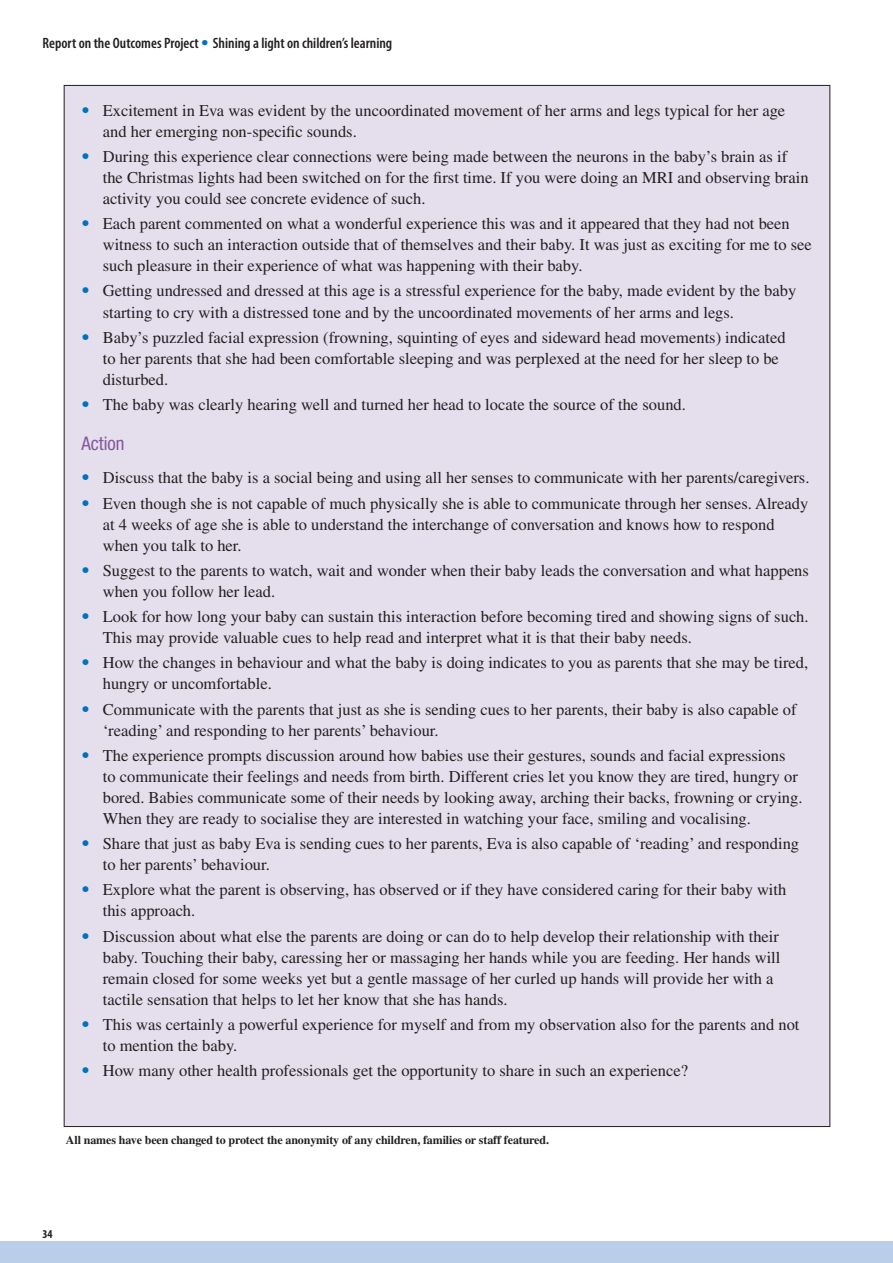
<style>
.page{position:relative;width:893px;height:1263px;background:#fff}
.page>*{position:absolute;margin:0;border:0;box-sizing:border-box;transform-origin:0 0}
.Head_3{font:condensed 18.75px "Helvetica Neue";color:#8558a0}
.Bullets{font:16.5px/21px "Times";color:#231f20}
.t1{font:600 condensed 15px "Myriad Pro";color:#231f20}
.First_Para{font:700 12px "Times";letter-spacing:-.01em;color:#231f20}
.t2{font:700 condensed 12px "Myriad Pro";color:#231f20}
.s1{font-family:"Helvetica Neue";font-weight:700;font-stretch:normal;color:#0072bc}
.s2{font-family:"Helvetica Neue";font-weight:700;font-stretch:condensed;color:#0072bc}
</style>
<div class="page">
<div style="left:0;top:1242px;width:893px;height:21px;background:#bacde9"></div>
<div style="left:64px;top:85px;width:766px;height:1041px;background:#e5deed"></div>
<p class="t1" style="left:43px;top:34px;width:351px">Report on the Outcomes Project <span class="s1">•</span> Shining a light on children’s learning</p>
<p class="Bullets" style="left:103px;top:100px;width:684px;text-indent:-21px"><span class="s2">•</span> Excitement in Eva was evident by the uncoordinated movement of her arms and legs typical for her age and her emerging non-specific sounds.</p>
<p class="Bullets" style="left:103px;top:146px;width:707px;text-indent:-21px"><span class="s2">•</span> During this experience clear connections were being made between the neurons in the baby’s brain as if the Christmas lights had been switched on for the first time. If you were doing an MRI and observing brain activity you could see concrete evidence of such.</p>
<p class="Bullets" style="left:103px;top:213px;width:711px;text-indent:-21px"><span class="s2">•</span> Each parent commented on what a wonderful experience this was and it appeared that they had not been witness to such an interaction outside that of themselves and their baby. It was just as exciting for me to see such pleasure in their experience of what was happening with their baby.</p>
<p class="Bullets" style="left:103px;top:280px;width:695px;text-indent:-21px"><span class="s2">•</span> Getting undressed and dressed at this age is a stressful experience for the baby, made evident by the baby starting to cry with a distressed tone and by the uncoordinated movements of her arms and legs.</p>
<p class="Bullets" style="left:103px;top:327px;width:684px;text-indent:-21px"><span class="s2">•</span> Baby’s puzzled facial expression (frowning, squinting of eyes and sideward head movements) indicated to her parents that she had been comfortable sleeping and was perplexed at the need for her sleep to be disturbed.</p>
<p class="Bullets" style="left:82px;top:394px;width:606px"><span class="s2">•</span> The baby was clearly hearing well and turned her head to locate the source of the sound.</p>
<p class="Head_3" style="left:82px;top:432px;width:45px">Action</p>
<p class="Bullets" style="left:82px;top:467px;width:729px"><span class="s2">•</span> Discuss that the baby is a social being and using all her senses to communicate with her parents/caregivers.</p>
<p class="Bullets" style="left:103px;top:492px;width:707px;text-indent:-21px"><span class="s2">•</span> Even though she is not capable of much physically she is able to communicate through her senses. Already at 4 weeks of age she is able to understand the interchange of conversation and knows how to respond when you talk to her.</p>
<p class="Bullets" style="left:103px;top:560px;width:708px;text-indent:-21px"><span class="s2">•</span> Suggest to the parents to watch, wait and wonder when their baby leads the conversation and what happens when you follow her lead.</p>
<p class="Bullets" style="left:103px;top:606px;width:707px;text-indent:-21px"><span class="s2">•</span> Look for how long your baby can sustain this interaction before becoming tired and showing signs of such.<br>This may provide valuable cues to help read and interpret what it is that their baby needs.</p>
<p class="Bullets" style="left:103px;top:652px;width:707px;text-indent:-21px"><span class="s2">•</span> How the changes in behaviour and what the baby is doing indicates to you as parents that she may be tired, hungry or uncomfortable.</p>
<p class="Bullets" style="left:103px;top:698px;width:695px;text-indent:-21px"><span class="s2">•</span> Communicate with the parents that just as she is sending cues to her parents, their baby is also capable of ‘reading’ and responding to her parents’ behaviour.</p>
<p class="Bullets" style="left:103px;top:745px;width:701px;text-indent:-21px"><span class="s2">•</span> The experience prompts discussion around how babies use their gestures, sounds and facial expressions<br>to communicate their feelings and needs from birth. Different cries let you know they are tired, hungry or bored. Babies communicate some of their needs by looking away, arching their backs, frowning or crying.<br>When they are ready to socialise they are interested in watching your face, smiling and vocalising.</p>
<p class="Bullets" style="left:103px;top:833px;width:698px;text-indent:-21px"><span class="s2">•</span> Share that just as baby Eva is sending cues to her parents, Eva is also capable of ‘reading’ and responding to her parents’ behaviour.</p>
<p class="Bullets" style="left:103px;top:879px;width:685px;text-indent:-21px"><span class="s2">•</span> Explore what the parent is observing, has observed or if they have considered caring for their baby with this approach.</p>
<p class="Bullets" style="left:103px;top:925px;width:679px;text-indent:-21px"><span class="s2">•</span> Discussion about what else the parents are doing or can do to help develop their relationship with their baby. Touching their baby, caressing her or massaging her hands while you are feeding. Her hands will remain closed for some weeks yet but a gentle massage of her curled up hands will provide her with a tactile sensation that helps to let her know that she has hands.</p>
<p class="Bullets" style="left:103px;top:1014px;width:698px;text-indent:-21px"><span class="s2">•</span> This was certainly a powerful experience for myself and from my observation also for the parents and not to mention the baby.</p>
<p class="Bullets" style="left:82px;top:1060px;width:608px"><span class="s2">•</span> How many other health professionals get the opportunity to share in such an experience?</p>
<p class="First_Para" style="left:66px;top:1132px;width:485px">All names have been changed to protect the anonymity of any children, families or staff featured.</p>
<p class="t2" style="left:43px;top:1226px;width:12px">34</p>
</div>
